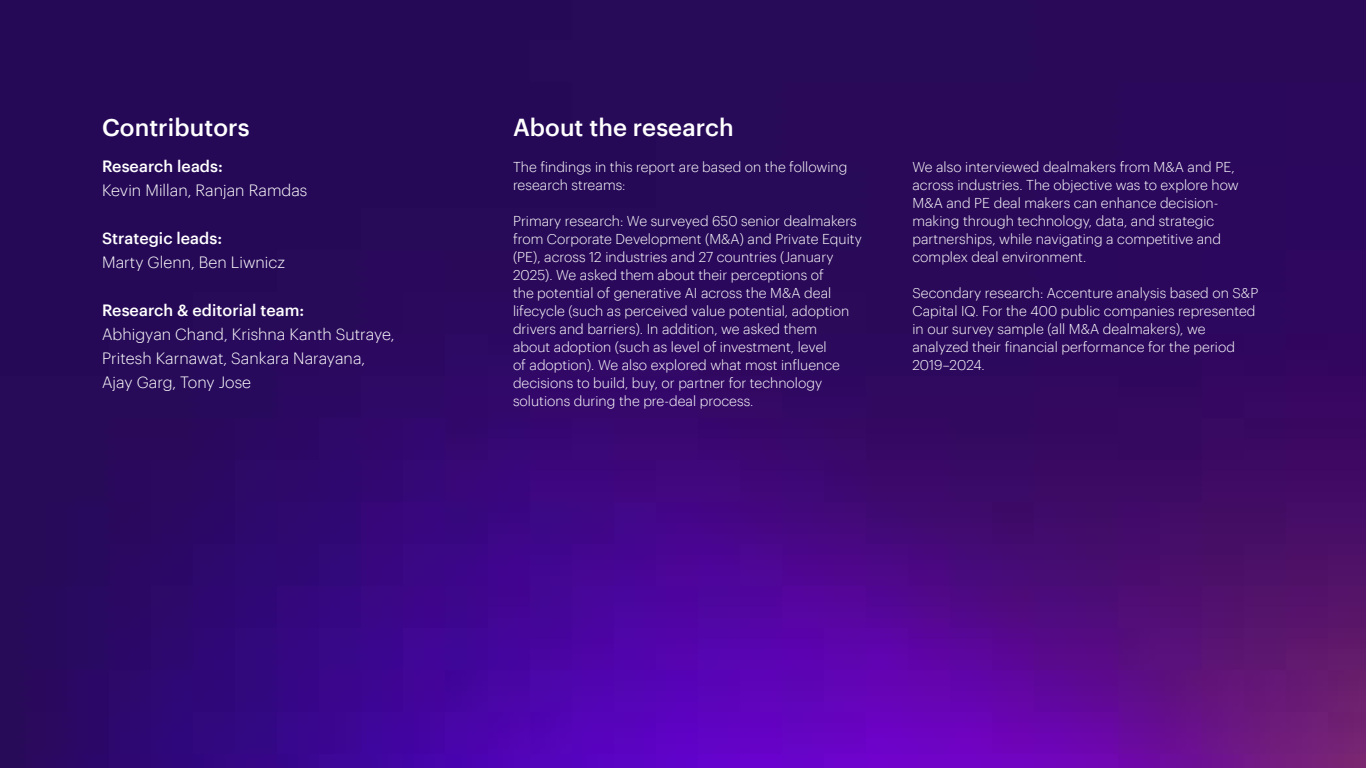
<style>
.page{position:relative;width:1366px;height:768px;background:#fff}
.page>*{position:absolute;margin:0;border:0;box-sizing:border-box;transform-origin:0 0}
.t1{font:500 24px "Graphik";color:#fff}
.t2{font:300 16px/24px "Graphik";color:#fff}
.t3{font:500 16px "Graphik";color:#fff}
.t4{font:300 14px/18px "Graphik";color:#fff}
</style>
<div class="page">
<img style="left:0;top:0;width:1366px;height:768px">
<h1 class="t1" style="left:102px;top:109px;width:149px">Contributors</h1>
<p class="t3" style="left:102px;top:154px;width:122px">Research leads:</p>
<p class="t2" style="left:102px;top:177px;width:207px">Kevin Millan, Ranjan Ramdas</p>
<p class="t3" style="left:102px;top:226px;width:122px">Strategic leads:</p>
<p class="t2" style="left:102px;top:249px;width:185px">Marty Glenn, Ben Liwnicz</p>
<p class="t3" style="left:102px;top:298px;width:204px">Research &amp; editorial team:</p>
<p class="t2" style="left:102px;top:321px;width:294px">Abhigyan Chand, Krishna Kanth Sutraye,<br>Pritesh Karnawat, Sankara Narayana,<br>Ajay Garg, Tony Jose</p>
<h1 class="t1" style="left:513px;top:109px;width:222px">About the research</h1>
<p class="t4" style="left:513px;top:157px;width:336px">The findings in this report are based on the following research streams:</p>
<p class="t4" style="left:513px;top:211px;width:350px">Primary research: We surveyed 650 senior dealmakers from Corporate Development (M&amp;A) and Private Equity (PE), across 12 industries and 27 countries (January 2025). We asked them about their perceptions of<br>the potential of generative AI across the M&amp;A deal lifecycle (such as perceived value potential, adoption drivers and barriers). In addition, we asked them<br>about adoption (such as level of investment, level<br>of adoption). We also explored what most influence decisions to build, buy, or partner for technology solutions during the pre-deal process.</p>
<p class="t4" style="left:912px;top:157px;width:328px">We also interviewed dealmakers from M&amp;A and PE, across industries. The objective was to explore how M&amp;A and PE deal makers can enhance decision&shy;making through technology, data, and strategic partnerships, while navigating a competitive and complex deal environment.</p>
<p class="t4" style="left:912px;top:283px;width:347px">Secondary research: Accenture analysis based on S&amp;P Capital IQ. For the 400 public companies represented in our survey sample (all M&amp;A dealmakers), we analyzed their financial performance for the period 2019–2024.</p>
</div>
